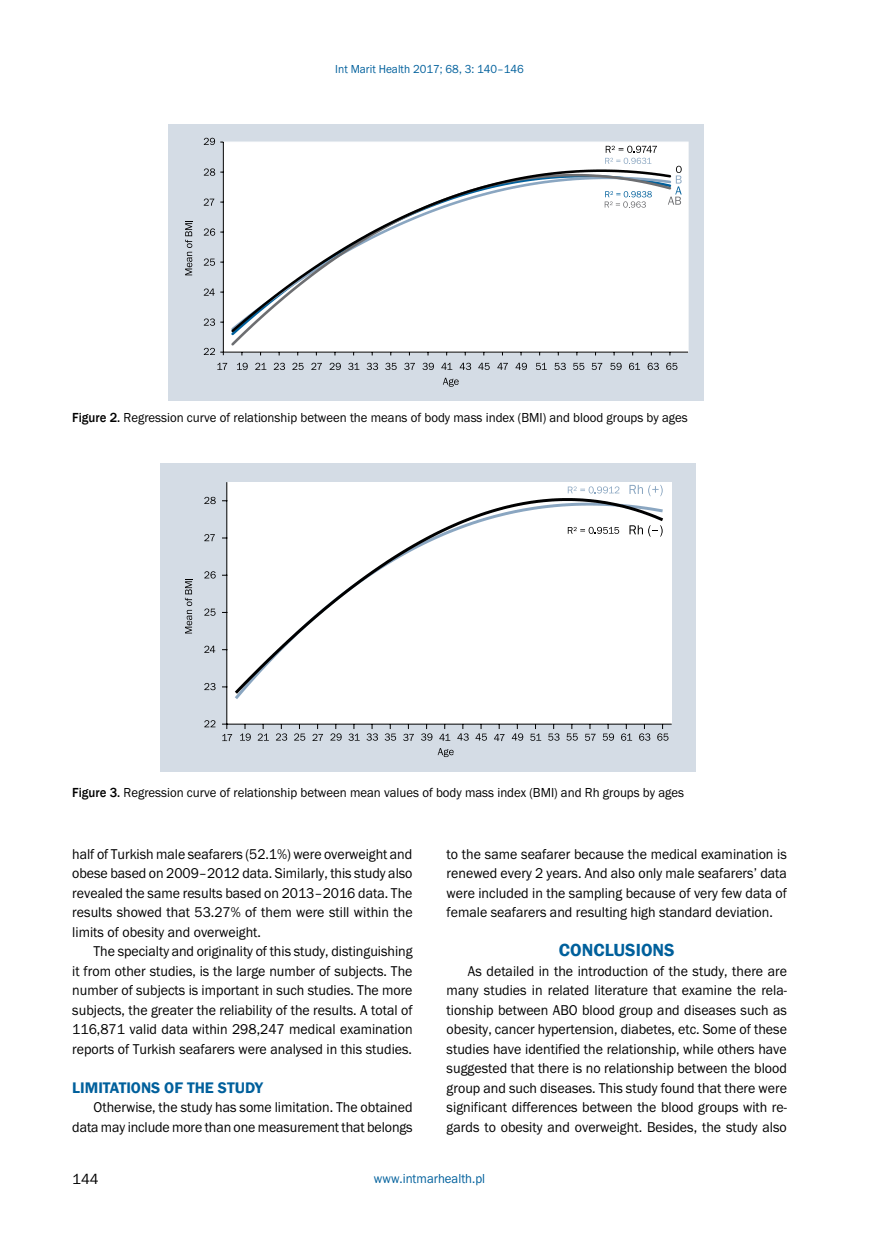
<style>
.page{position:relative;width:872px;height:1234px;background:#fff}
.page>*{position:absolute;margin:0;border:0;box-sizing:border-box;transform-origin:0 0}
.t1{font:600 18px "Franklin Gothic";color:#00609c}
.t2{font:600 15.75px "Franklin Gothic";color:#00609c}
.t3{font:15px "Franklin Got Itc TEE";color:#000}
.t4{font:14.7px/19.5px "Franklin Got Itc TEE";color:#000;text-align:justify;scale:.95 1}
.t5{font:13.5px "Franklin Got Itc TEE";color:#000;scale:.95 1}
.t6{font:13.5px "Franklin Got Itc TEE";color:#00609c;scale:.95 1}
.t7{font:12px "Franklin Got Itc TEE";color:#00609c;scale:.95 1}
.s1{font-family:"Franklin Gothic";font-weight:500}
</style>
<div class="page">
<div style="left:160px;top:463px;width:536px;height:308px;background:#d4dce5"></div>
<div style="left:227px;top:482px;width:444px;height:242px;background:#fff"></div>
<hr style="left:226px;top:482px;width:1px;height:242px;background:#000">
<hr style="left:227px;top:723px;width:444px;height:1px;background:#000">
<svg style="left:235px;top:496px;width:428px;height:200px"></svg>
<svg style="left:568px;top:486px;width:51px;height:7px"></svg>
<svg style="left:568px;top:526px;width:51px;height:8px"></svg>
<svg style="left:204px;top:720px;width:11px;height:7px"></svg>
<svg style="left:204px;top:683px;width:11px;height:7px"></svg>
<svg style="left:204px;top:645px;width:11px;height:7px"></svg>
<svg style="left:204px;top:608px;width:11px;height:7px"></svg>
<svg style="left:204px;top:571px;width:12px;height:7px"></svg>
<svg style="left:204px;top:534px;width:11px;height:7px"></svg>
<svg style="left:204px;top:496px;width:12px;height:8px"></svg>
<svg style="left:222px;top:723px;width:10px;height:18px"></svg>
<svg style="left:240px;top:724px;width:11px;height:16px"></svg>
<svg style="left:258px;top:724px;width:11px;height:16px"></svg>
<svg style="left:276px;top:724px;width:11px;height:16px"></svg>
<svg style="left:294px;top:724px;width:11px;height:16px"></svg>
<svg style="left:312px;top:724px;width:11px;height:16px"></svg>
<svg style="left:330px;top:724px;width:12px;height:16px"></svg>
<svg style="left:348px;top:724px;width:12px;height:16px"></svg>
<svg style="left:366px;top:724px;width:12px;height:16px"></svg>
<svg style="left:385px;top:724px;width:11px;height:16px"></svg>
<svg style="left:403px;top:724px;width:11px;height:16px"></svg>
<svg style="left:421px;top:724px;width:11px;height:16px"></svg>
<svg style="left:439px;top:724px;width:11px;height:16px"></svg>
<svg style="left:457px;top:724px;width:12px;height:16px"></svg>
<svg style="left:475px;top:724px;width:12px;height:16px"></svg>
<svg style="left:494px;top:724px;width:10px;height:16px"></svg>
<svg style="left:512px;top:724px;width:11px;height:16px"></svg>
<svg style="left:530px;top:724px;width:11px;height:16px"></svg>
<svg style="left:548px;top:724px;width:11px;height:16px"></svg>
<svg style="left:566px;top:724px;width:12px;height:16px"></svg>
<svg style="left:585px;top:724px;width:10px;height:16px"></svg>
<svg style="left:602px;top:724px;width:12px;height:16px"></svg>
<svg style="left:621px;top:724px;width:11px;height:16px"></svg>
<svg style="left:639px;top:724px;width:11px;height:16px"></svg>
<svg style="left:657px;top:724px;width:11px;height:16px"></svg>
<svg style="left:185px;top:579px;width:7px;height:54px"></svg>
<svg style="left:437px;top:748px;width:17px;height:9px"></svg>
<svg style="left:629px;top:485px;width:33px;height:11px"></svg>
<svg style="left:629px;top:525px;width:33px;height:11px"></svg>
<div style="left:168px;top:124px;width:535px;height:276px;background:#d4dce5"></div>
<div style="left:223px;top:142px;width:465px;height:210px;background:#fff"></div>
<hr style="left:223px;top:142px;width:1px;height:210px;background:#000">
<hr style="left:223px;top:351px;width:465px;height:1px;background:#000">
<svg style="left:231px;top:169px;width:437px;height:165px"></svg>
<svg style="left:604px;top:191px;width:48px;height:17px"></svg>
<svg style="left:605px;top:146px;width:52px;height:18px"></svg>
<svg style="left:204px;top:318px;width:19px;height:8px"></svg>
<svg style="left:204px;top:288px;width:19px;height:7px"></svg>
<svg style="left:204px;top:258px;width:19px;height:8px"></svg>
<svg style="left:204px;top:228px;width:19px;height:8px"></svg>
<svg style="left:204px;top:198px;width:10px;height:8px"></svg>
<svg style="left:204px;top:168px;width:19px;height:8px"></svg>
<svg style="left:204px;top:138px;width:19px;height:7px"></svg>
<svg style="left:217px;top:362px;width:10px;height:8px"></svg>
<svg style="left:237px;top:362px;width:11px;height:8px"></svg>
<svg style="left:255px;top:362px;width:11px;height:8px"></svg>
<svg style="left:274px;top:362px;width:11px;height:8px"></svg>
<svg style="left:292px;top:362px;width:11px;height:8px"></svg>
<svg style="left:311px;top:362px;width:11px;height:8px"></svg>
<svg style="left:329px;top:362px;width:12px;height:8px"></svg>
<svg style="left:348px;top:362px;width:11px;height:8px"></svg>
<svg style="left:366px;top:362px;width:12px;height:8px"></svg>
<svg style="left:385px;top:362px;width:12px;height:8px"></svg>
<svg style="left:404px;top:362px;width:11px;height:8px"></svg>
<svg style="left:422px;top:362px;width:12px;height:8px"></svg>
<svg style="left:441px;top:362px;width:11px;height:8px"></svg>
<svg style="left:459px;top:362px;width:12px;height:8px"></svg>
<svg style="left:478px;top:362px;width:12px;height:8px"></svg>
<svg style="left:497px;top:362px;width:11px;height:8px"></svg>
<svg style="left:515px;top:362px;width:12px;height:8px"></svg>
<svg style="left:536px;top:362px;width:11px;height:8px"></svg>
<svg style="left:554px;top:362px;width:12px;height:8px"></svg>
<svg style="left:573px;top:363px;width:11px;height:7px"></svg>
<svg style="left:591px;top:363px;width:11px;height:7px"></svg>
<svg style="left:610px;top:362px;width:11px;height:8px"></svg>
<svg style="left:629px;top:362px;width:11px;height:8px"></svg>
<svg style="left:647px;top:362px;width:12px;height:8px"></svg>
<svg style="left:666px;top:362px;width:11px;height:8px"></svg>
<svg style="left:185px;top:221px;width:7px;height:54px"></svg>
<svg style="left:443px;top:377px;width:16px;height:9px"></svg>
<svg style="left:668px;top:166px;width:13px;height:39px"></svg>
<svg style="left:204px;top:348px;width:20px;height:8px"></svg>
<p class="t7" style="left:335px;top:62px;width:200px">Int Marit Health 2017; 68, 3: 140–146</p>
<p class="t5" style="left:72px;top:410px;width:649px"><span class="s1">Figure 2.</span> Regression curve of relationship between the means of body mass index (BMI) and blood groups by ages</p>
<p class="t5" style="left:72px;top:784px;width:645px"><span class="s1">Figure 3.</span> Regression curve of relationship between mean values of body mass index (BMI) and Rh groups by ages</p>
<p class="t4" style="left:72px;top:844px;width:360px">half of Turkish male seafarers (52.1%) were overweight and obese based on 2009–2012 data. Similarly, this study also revealed the same results based on 2013–2016 data. The results showed that 53.27% of them were still within the limits of obesity and overweight.</p>
<p class="t4" style="left:72px;top:941px;width:360px;text-indent:21px">The specialty and originality of this study, distinguishing it from other studies, is the large number of subjects. The number of subjects is important in such studies. The more subjects, the greater the reliability of the results. A total of 116,871 valid data within 298,247 medical examination reports of Turkish seafarers were analysed in this studies.</p>
<p class="t2" style="left:72px;top:1077px;width:17px">LIMITATIONS</p>
<p class="t2" style="left:164px;top:1077px;width:33px">OF THE</p>
<p class="t2" style="left:218px;top:1077px;width:11px">STUDY</p>
<p class="t4" style="left:72px;top:1097px;width:360px;text-align:right">Otherwise, the study has some limitation. The obtained data may include more than one measurement that belongs</p>
<p class="t4" style="left:446px;top:844px;width:360px">to the same seafarer because the medical examination is renewed every 2 years. And also only male seafarers’ data were included in the sampling because of very few data of female seafarers and resulting high standard deviation.</p>
<p class="t1" style="left:559px;top:938px;width:117px">CONCLUSIONS</p>
<p class="t4" style="left:446px;top:961px;width:360px;text-indent:21px">As detailed in the introduction of the study, there are many studies in related literature that examine the rela&shy;tionship between ABO blood group and diseases such as obesity, cancer hypertension, diabetes, etc. Some of these studies have identified the relationship, while others have suggested that there is no relationship between the blood group and such diseases. This study found that there were significant differences between the blood groups with re&shy;gards to obesity and overweight. Besides, the study also</p>
<p class="t3" style="left:72px;top:1170px;width:28px">144</p>
<p class="t6" style="left:374px;top:1170px;width:119px">www.intmarhealth.pl</p>
</div>
